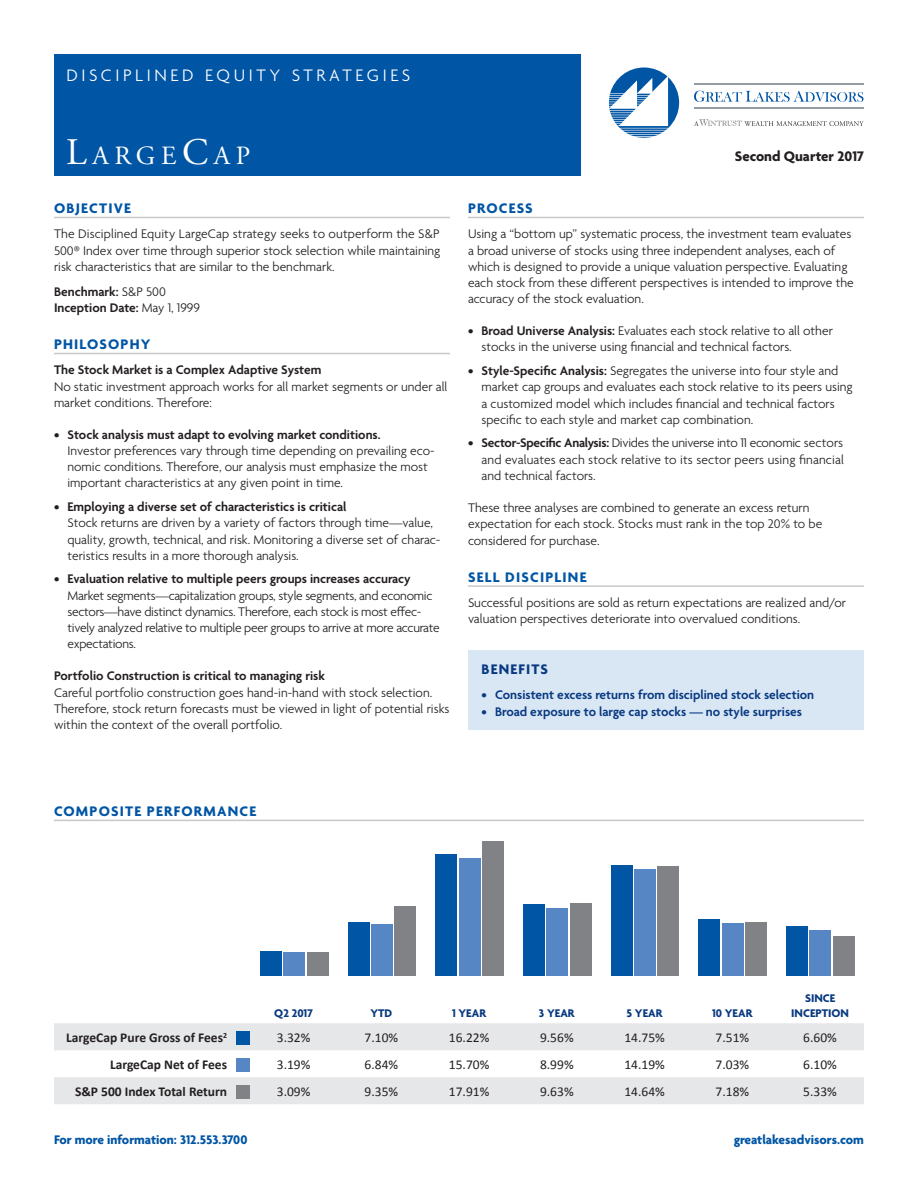
<style>
.page{position:relative;width:918px;height:1188px;background:#fff}
.page>*{position:absolute;margin:0;border:0;box-sizing:border-box;transform-origin:0 0}
.t1{font:26.25px "Adobe Garamond";letter-spacing:.215em;color:#fff}
.t2{font:300 18px "Agenda";letter-spacing:.2em;color:#fff}
.t3{font:18px "Adobe Garamond";letter-spacing:.2em;color:#fff}
.Content_Header{font:700 15px "Agenda";letter-spacing:.08em;color:#0155a5}
.Publication_Date{font:700 15px "Agenda";color:#231f20}
.Callout_Box_Header{font:700 15px "Agenda";letter-spacing:.08em;color:#083981}
.Body_Copy{font:300 13.5px/16.2px "Agenda";color:#231f20}
.Body_Copy-2{font:600 13.5px "Agenda";color:#231f20}
.Body_Copy-3{font:300 13.5px/16.2px "Agenda";letter-spacing:-.02em;color:#231f20}
.Body_Copy-4{font:13.5px "Calibri";color:#231f20}
.t4{font:600 13.5px "Agenda";color:#083981}
.Body_Copy-5{font:700 13.5px "Calibri";color:#231f20}
.t5{font:700 13.5px "Agenda";color:#0155a5}
.Chart_Title{font:700 12px/14.4px "Agenda";color:#083981;text-align:center}
.s1{font-size:37.5px}
.s2{font-weight:300}
.s3{font-weight:600}
</style>
<div class="page">
<div style="left:54px;top:54px;width:526px;height:122px;background:#0155a5"></div>
<svg style="left:694px;top:91px;width:169px;height:11px"></svg>
<hr style="left:694px;top:84px;width:170px;height:1px;background:#959ca1">
<hr style="left:694px;top:107px;width:170px;height:1px;background:#959ca1">
<svg style="left:694px;top:119px;width:170px;height:7px"></svg>
<svg style="left:609px;top:68px;width:70px;height:70px"></svg>
<hr style="left:54px;top:353px;width:396px;height:1px;background:#c7c8ca">
<hr style="left:54px;top:820px;width:810px;height:1px;background:#c7c8ca">
<hr style="left:54px;top:217px;width:396px;height:1px;background:#c7c8ca">
<svg style="left:54px;top:1023px;width:810px;height:81px;fill:#e6e7e9"></svg>
<div style="left:236px;top:1031px;width:14px;height:13px;background:#0155a5"></div>
<div style="left:236px;top:1058px;width:14px;height:13px;background:#5786c5"></div>
<div style="left:236px;top:1085px;width:14px;height:13px;background:#808285"></div>
<hr style="left:468px;top:217px;width:396px;height:1px;background:#c7c8ca">
<hr style="left:468px;top:585px;width:396px;height:2px;background:#c7c8ca">
<div style="left:468px;top:650px;width:396px;height:79px;background:#d9e7f5"></div>
<div style="left:307px;top:953px;width:21px;height:23px;background:#808285"></div>
<div style="left:395px;top:906px;width:21px;height:70px;background:#808285"></div>
<div style="left:482px;top:842px;width:21px;height:134px;background:#808285"></div>
<div style="left:570px;top:904px;width:21px;height:72px;background:#808285"></div>
<div style="left:658px;top:866px;width:21px;height:110px;background:#808285"></div>
<div style="left:746px;top:922px;width:21px;height:54px;background:#808285"></div>
<div style="left:833px;top:936px;width:21px;height:40px;background:#808285"></div>
<div style="left:284px;top:952px;width:21px;height:24px;background:#5786c5"></div>
<div style="left:371px;top:925px;width:21px;height:51px;background:#5786c5"></div>
<div style="left:459px;top:859px;width:21px;height:117px;background:#5786c5"></div>
<div style="left:547px;top:909px;width:21px;height:67px;background:#5786c5"></div>
<div style="left:634px;top:870px;width:22px;height:106px;background:#5786c5"></div>
<div style="left:722px;top:923px;width:21px;height:53px;background:#5786c5"></div>
<div style="left:810px;top:930px;width:21px;height:46px;background:#5786c5"></div>
<div style="left:260px;top:951px;width:21px;height:25px;background:#0155a5"></div>
<div style="left:348px;top:923px;width:21px;height:53px;background:#0155a5"></div>
<div style="left:436px;top:855px;width:21px;height:121px;background:#0155a5"></div>
<div style="left:523px;top:904px;width:21px;height:72px;background:#0155a5"></div>
<div style="left:611px;top:866px;width:21px;height:110px;background:#0155a5"></div>
<div style="left:699px;top:920px;width:21px;height:56px;background:#0155a5"></div>
<div style="left:786px;top:927px;width:22px;height:49px;background:#0155a5"></div>
<p class="t3" style="left:68px;top:65px;width:319px">FIXED INCOME STRATEGIES</p>
<p class="t2" style="left:66px;top:65px;width:78px">D SCIPL</p>
<p class="t2" style="left:171px;top:65px;width:241px">ED EQUITY STRATEGIES</p>
<p class="t1" style="left:66px;top:141px;width:186px"><span class="s1">L</span>ARGE<span class="s1">C</span>AP</p>
<p class="Content_Header" style="left:54px;top:200px;width:78px">OBJECTIVE</p>
<p class="Body_Copy" style="left:54px;top:227px;width:388px;text-align:justify">The Disciplined Equity LargeCap strategy seeks to outperform the S&amp;P 500® Index over time through superior stock selection while maintaining risk characteristics that are similar to the benchmark.</p>
<p class="Body_Copy-2" style="left:54px;top:284px;width:113px">Benchmark: <span class="s2">S&amp;P 500</span></p>
<p class="Body_Copy-2" style="left:54px;top:301px;width:148px">Inception Date: <span class="s2">May 1, 1999</span></p>
<p class="Content_Header" style="left:54px;top:336px;width:98px">PHILOSOPHY</p>
<p class="Body_Copy-2" style="left:54px;top:363px;width:269px">The Stock Market is a Complex Adaptive System</p>
<p class="Body_Copy" style="left:54px;top:379px;width:395px">No static investment approach works for all market segments or under all market conditions. Therefore:</p>
<p class="Body_Copy-2" style="left:54px;top:427px;width:328px">• Stock analysis must adapt to evolving market conditions.</p>
<p class="Body_Copy" style="left:68px;top:443px;width:369px">Investor preferences vary through time depending on prevailing eco&shy;nomic conditions. Therefore, our analysis must emphasize the most important characteristics at any given point in time.</p>
<p class="Body_Copy-2" style="left:54px;top:500px;width:294px">• Employing a diverse set of characteristics is critical</p>
<p class="Body_Copy" style="left:68px;top:516px;width:375px">Stock returns are driven by a variety of factors through time—value, quality, growth, technical, and risk. Monitoring a diverse set of charac&shy;teristics results in a more thorough analysis.</p>
<p class="Body_Copy-2" style="left:54px;top:572px;width:358px">• Evaluation relative to multiple peers groups increases accuracy</p>
<p class="Body_Copy-3" style="left:68px;top:588px;width:374px">Market segments—capitalization groups, style segments, and economic sectors—have distinct dynamics. Therefore, each stock is most effec&shy;tively analyzed relative to multiple peer groups to arrive at more accurate expectations.</p>
<p class="Body_Copy-2" style="left:54px;top:669px;width:272px">Portfolio Construction is critical to managing risk</p>
<p class="Body_Copy" style="left:54px;top:685px;width:397px">Careful portfolio construction goes hand-in-hand with stock selection.<br>Therefore, stock return forecasts must be viewed in light of potential risks within the context of the overall portfolio.</p>
<p class="Publication_Date" style="left:735px;top:148px;width:131px">Second Quarter 2017</p>
<p class="Content_Header" style="left:468px;top:200px;width:66px">PROCESS</p>
<p class="Body_Copy" style="left:468px;top:227px;width:387px">Using a “bottom up” systematic process, the investment team evaluates a broad universe of stocks using three independent analyses, each of which is designed to provide a unique valuation perspective. Evaluating each stock from these different perspectives is intended to improve the accuracy of the stock evaluation.</p>
<p class="Body_Copy" style="left:482px;top:324px;width:353px;text-indent:-14px"><span class="s3">• Broad Universe Analysis:</span> Evaluates each stock relative to all other stocks in the universe using financial and technical factors.</p>
<p class="Body_Copy" style="left:482px;top:364px;width:373px;text-indent:-14px"><span class="s3">• Style-Specific Analysis:</span> Segregates the universe into four style and market cap groups and evaluates each stock relative to its peers using a customized model which includes financial and technical factors specific to each style and market cap combination.</p>
<p class="Body_Copy" style="left:482px;top:436px;width:364px;text-align:justify;text-indent:-14px"><span class="s3">• Sector-Specific Analysis:</span> Divides the universe into 11 economic sectors and evaluates each stock relative to its sector peers using financial and technical factors.</p>
<p class="Body_Copy" style="left:468px;top:501px;width:356px">These three analyses are combined to generate an excess return expectation for each stock. Stocks must rank in the top 20% to be considered for purchase.</p>
<p class="Content_Header" style="left:468px;top:569px;width:120px">SELL DISCIPLINE</p>
<p class="Body_Copy" style="left:468px;top:595px;width:380px">Successful positions are sold as return expectations are realized and/or valuation perspectives deteriorate into overvalued conditions.</p>
<p class="Callout_Box_Header" style="left:482px;top:661px;width:68px">BENEFITS</p>
<p class="t4" style="left:482px;top:688px;width:334px">• Consistent excess returns from disciplined stock selection</p>
<p class="t4" style="left:482px;top:704px;width:322px">• Broad exposure to large cap stocks — no style surprises</p>
<p class="Content_Header" style="left:54px;top:803px;width:204px">COMPOSITE PERFORMANCE</p>
<p class="Chart_Title" style="left:274px;top:1006px;width:40px">Q2 2017</p>
<p class="Chart_Title" style="left:370px;top:1006px;width:23px">YTD</p>
<p class="Chart_Title" style="left:452px;top:1006px;width:36px">1 YEAR</p>
<p class="Chart_Title" style="left:539px;top:1006px;width:37px">3 YEAR</p>
<p class="Chart_Title" style="left:627px;top:1006px;width:38px">5 YEAR</p>
<p class="Chart_Title" style="left:712px;top:1006px;width:42px">10 YEAR</p>
<p class="Chart_Title" style="left:791px;top:992px;width:59px">SINCE<br>INCEPTION</p>
<p class="Body_Copy-5" style="left:66px;top:1029px;width:162px">LargeCap Pure Gross of Fees<sup>2</sup></p>
<p class="Body_Copy-4" style="left:277px;top:1029px;width:35px">3.32%</p>
<p class="Body_Copy-4" style="left:365px;top:1029px;width:35px">7.10%</p>
<p class="Body_Copy-4" style="left:449px;top:1029px;width:42px">16.22%</p>
<p class="Body_Copy-4" style="left:540px;top:1029px;width:35px">9.56%</p>
<p class="Body_Copy-4" style="left:624px;top:1029px;width:42px">14.75%</p>
<p class="Body_Copy-4" style="left:716px;top:1029px;width:35px">7.51%</p>
<p class="Body_Copy-4" style="left:803px;top:1029px;width:35px">6.60%</p>
<p class="Body_Copy-5" style="left:110px;top:1056px;width:119px">LargeCap Net of Fees</p>
<p class="Body_Copy-4" style="left:277px;top:1056px;width:35px">3.19%</p>
<p class="Body_Copy-4" style="left:365px;top:1056px;width:35px">6.84%</p>
<p class="Body_Copy-4" style="left:449px;top:1056px;width:42px">15.70%</p>
<p class="Body_Copy-4" style="left:540px;top:1056px;width:35px">8.99%</p>
<p class="Body_Copy-4" style="left:624px;top:1056px;width:42px">14.19%</p>
<p class="Body_Copy-4" style="left:716px;top:1056px;width:35px">7.03%</p>
<p class="Body_Copy-4" style="left:803px;top:1056px;width:35px">6.10%</p>
<p class="Body_Copy-5" style="left:75px;top:1083px;width:154px">S&amp;P 500 Index Total Return</p>
<p class="Body_Copy-4" style="left:277px;top:1083px;width:35px">3.09%</p>
<p class="Body_Copy-4" style="left:365px;top:1083px;width:35px">9.35%</p>
<p class="Body_Copy-4" style="left:449px;top:1083px;width:42px">17.91%</p>
<p class="Body_Copy-4" style="left:540px;top:1083px;width:35px">9.63%</p>
<p class="Body_Copy-4" style="left:624px;top:1083px;width:42px">14.64%</p>
<p class="Body_Copy-4" style="left:716px;top:1083px;width:35px">7.18%</p>
<p class="Body_Copy-4" style="left:803px;top:1083px;width:35px">5.33%</p>
<p class="t5" style="left:54px;top:1132px;width:195px">For more information: 312.553.3700</p>
<p class="t5" style="left:734px;top:1132px;width:132px">greatlakesadvisors.com</p>
</div>
